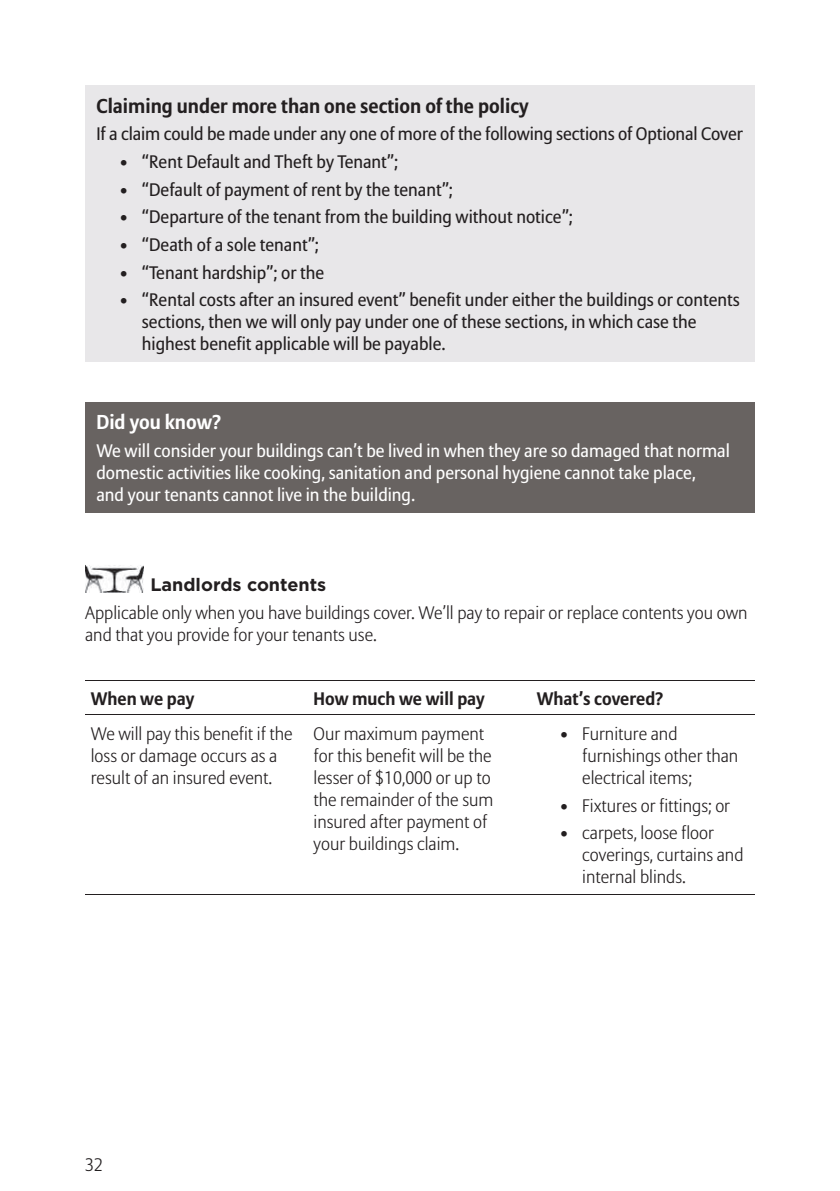
<style>
.page{position:relative;width:840px;height:1191px;background:#fff}
.page>*{position:absolute;margin:0;border:0;box-sizing:border-box;transform-origin:0 0}
.t1{font:700 20px "Allianz Sans";color:#231f20}
.t2{font:700 20px "Allianz Sans";color:#fff}
.t3{font:300 18px/22px "Allianz Sans";color:#231f20}
.t4{font:18px/22px "Allianz Sans";color:#231f20}
.t5{font:18px/22px "Allianz Sans";color:#fff}
.t6{font:700 18px "Allianz Sans";color:#231f20}
.t7{font:700 18px "Gotham";color:#231f20}
</style>
<div class="page">
<div style="left:85px;top:86px;width:669px;height:276px;background:#e8e7e9"></div>
<div style="left:85px;top:402px;width:669px;height:110px;background:#686361"></div>
<hr style="left:85px;top:680px;width:669px;height:1px;background:#231f20">
<hr style="left:85px;top:714px;width:669px;height:1px;background:#231f20">
<hr style="left:85px;top:894px;width:669px;height:1px;background:#231f20">
<img style="left:85px;top:565px;width:59px;height:27px">
<p class="t1" style="left:96px;top:97px;width:433px">Claiming under more than one section of the policy</p>
<p class="t4" style="left:96px;top:124px;width:647px">If a claim could be made under any one of more of the following sections of Optional Cover</p>
<p class="t4" style="left:119px;top:152px;width:280px">• “Rent Default and Theft by Tenant”;</p>
<p class="t4" style="left:119px;top:180px;width:335px">• “Default of payment of rent by the tenant”;</p>
<p class="t4" style="left:119px;top:207px;width:455px">• “Departure of the tenant from the building without notice”;</p>
<p class="t4" style="left:119px;top:235px;width:201px">• “Death of a sole tenant”;</p>
<p class="t4" style="left:119px;top:263px;width:206px">• “Tenant hardship”; or the</p>
<p class="t4" style="left:142px;top:290px;width:599px;text-indent:-23px">• “Rental costs after an insured event” benefit under either the buildings or contents sections, then we will only pay under one of these sections, in which case the highest benefit applicable will be payable.</p>
<p class="t2" style="left:96px;top:413px;width:126px">Did you know?</p>
<p class="t5" style="left:96px;top:441px;width:634px">We will consider your buildings can’t be lived in when they are so damaged that normal domestic activities like cooking, sanitation and personal hygiene cannot take place,<br>and your tenants cannot live in the building.</p>
<p class="t7" style="left:150px;top:578px;width:177px">Landlords contents</p>
<p class="t3" style="left:85px;top:603px;width:663px">Applicable only when you have buildings cover. We’ll pay to repair or replace contents you own and that you provide for your tenants use.</p>
<p class="t6" style="left:91px;top:691px;width:105px">When we pay</p>
<p class="t6" style="left:313px;top:691px;width:173px">How much we will pay</p>
<p class="t6" style="left:536px;top:691px;width:128px">What’s covered?</p>
<p class="t3" style="left:91px;top:724px;width:203px">We will pay this benefit if the loss or damage occurs as a result of an insured event.</p>
<p class="t3" style="left:313px;top:724px;width:181px">Our maximum payment for this benefit will be the lesser of $10,000 or up to the remainder of the sum insured after payment of your buildings claim.</p>
<p class="t3" style="left:582px;top:724px;width:157px;text-indent:-23px">• Furniture and furnishings other than electrical items;</p>
<p class="t3" style="left:559px;top:796px;width:172px">• Fixtures or fittings; or</p>
<p class="t3" style="left:582px;top:823px;width:163px;text-indent:-23px">• carpets, loose floor coverings, curtains and internal blinds.</p>
<p class="t3" style="left:85px;top:1155px;width:19px">32</p>
</div>
